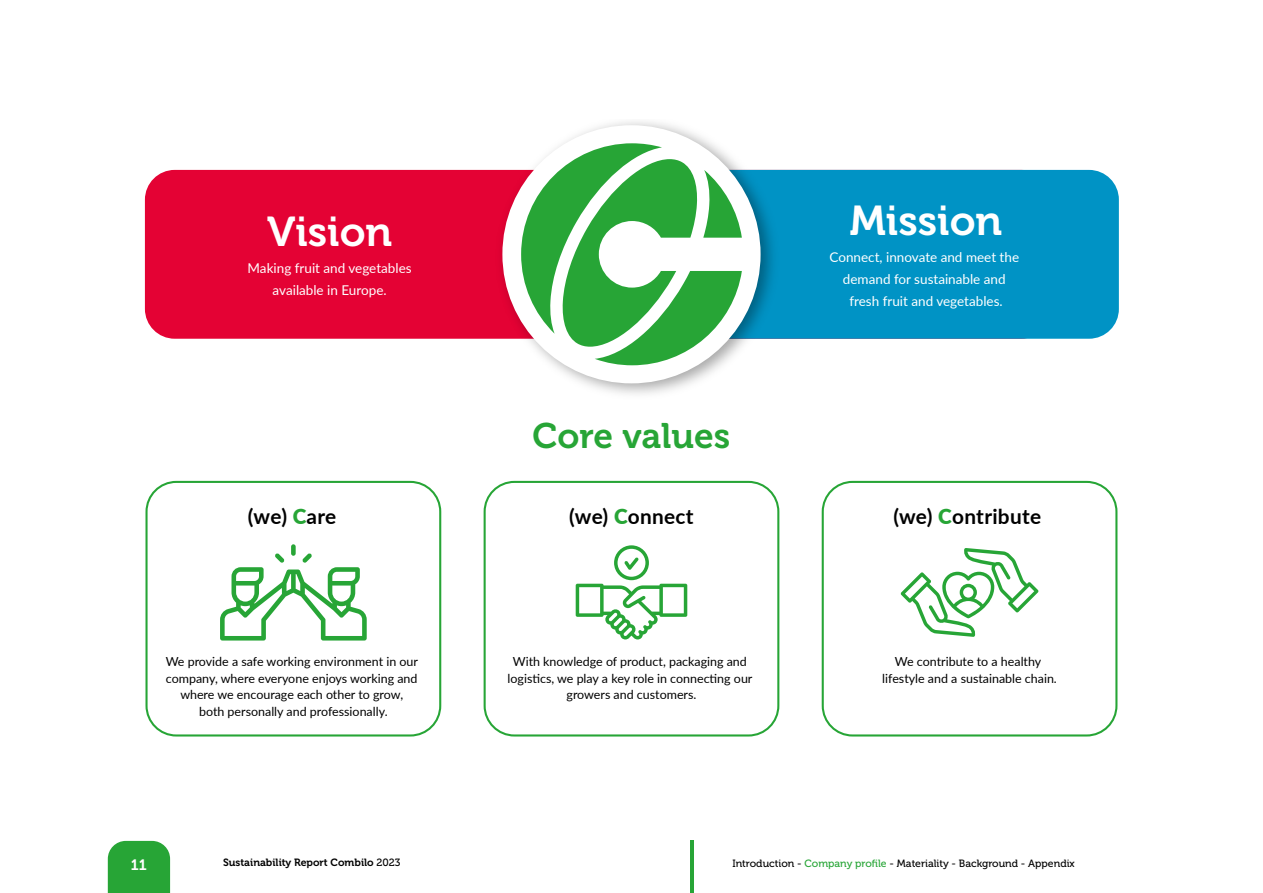
<style>
.page{position:relative;width:1263px;height:893px;background:#fff}
.page>*{position:absolute;margin:0;border:0;box-sizing:border-box;transform-origin:0 0}
.t1{font:41.55px "Museo 700";color:#fff}
.t2{font:35.25px "Museo 700";color:#27a536}
.t3{font:700 20.85px "Lato";letter-spacing:.015em;color:#000}
.t4{font:15px "Museo 700";color:#fff}
.t5{font:13.5px/21.8px "Lato";color:#fff;text-align:center}
.t6{font:12.45px/16.6px "Lato";color:#000;text-align:center}
.t7{font:10.5px "Museo 500";color:#000}
.t8{font:10.5px "Museo 700";color:#000}
.s1{font-weight:900;color:#27a536}
.s2{font-family:"Museo 500"}
.s3{color:#27a536}
</style>
<div class="page">
<div style="left:145px;top:170px;width:906px;height:169px;background:#e40234;border-radius:30px"></div>
<div style="left:484px;top:481px;width:295px;height:255px;border:2px solid #27a536;border-radius:30px"></div>
<div style="left:822px;top:481px;width:295px;height:255px;border:2px solid #27a536;border-radius:30px"></div>
<div style="left:145px;top:481px;width:296px;height:255px;border:2px solid #27a536;border-radius:30px"></div>
<div style="left:636px;top:170px;width:483px;height:169px;background:#0093c5;border-radius:30px"></div>
<img style="left:490px;top:121px;width:294px;height:273px">
<div style="left:502px;top:125px;width:258px;height:258px;background:#fff;border-radius:50%"></div>
<svg style="left:521px;top:143px;width:221px;height:222px"></svg>
<div style="left:291px;top:544px;width:5px;height:12px;background:#27a536;border-radius:2px"></div>
<svg style="left:220px;top:553px;width:147px;height:87px"></svg>
<svg style="left:576px;top:545px;width:111px;height:94px"></svg>
<svg style="left:900px;top:548px;width:138px;height:89px"></svg>
<hr style="left:690px;top:841px;width:3px;height:52px;background:#27a536">
<div style="left:108px;top:841px;width:62px;height:52px;background:#27a536"></div>
<p class="t1" style="left:267px;top:209px;width:127px">Vision</p>
<p class="t5" style="left:248px;top:257px;width:166px">Making fruit and vegetables available in Europe.</p>
<p class="t2" style="left:532px;top:416px;width:199px">Core values</p>
<p class="t1" style="left:850px;top:198px;width:154px">Mission</p>
<p class="t5" style="left:829px;top:246px;width:191px">Connect, innovate and meet the demand for sustainable and fresh fruit and vegetables.</p>
<p class="t3" style="left:248px;top:501px;width:90px">(we) <span class="s1">C</span>are</p>
<p class="t3" style="left:569px;top:501px;width:126px">(we) <span class="s1">C</span>onnect</p>
<p class="t3" style="left:893px;top:501px;width:149px">(we) <span class="s1">C</span>ontribute</p>
<p class="t6" style="left:166px;top:653px;width:254px">We provide a safe working environment in our company, where everyone enjoys working and where we encourage each other to grow,<br>both personally and professionally.</p>
<p class="t6" style="left:507px;top:653px;width:246px">With knowledge of product, packaging and logistics, we play a key role in connecting our growers and customers.</p>
<p class="t6" style="left:882px;top:653px;width:176px">We contribute to a healthy lifestyle and a sustainable chain.</p>
<p class="t4" style="left:131px;top:856px;width:17px">11</p>
<p class="t8" style="left:223px;top:857px;width:179px">Sustainability Report Combilo <span class="s2">2023</span></p>
<p class="t7" style="left:732px;top:857px;width:344px">Introduction - <span class="s3">Company profile</span> - Materiality - Background - Appendix</p>
</div>
